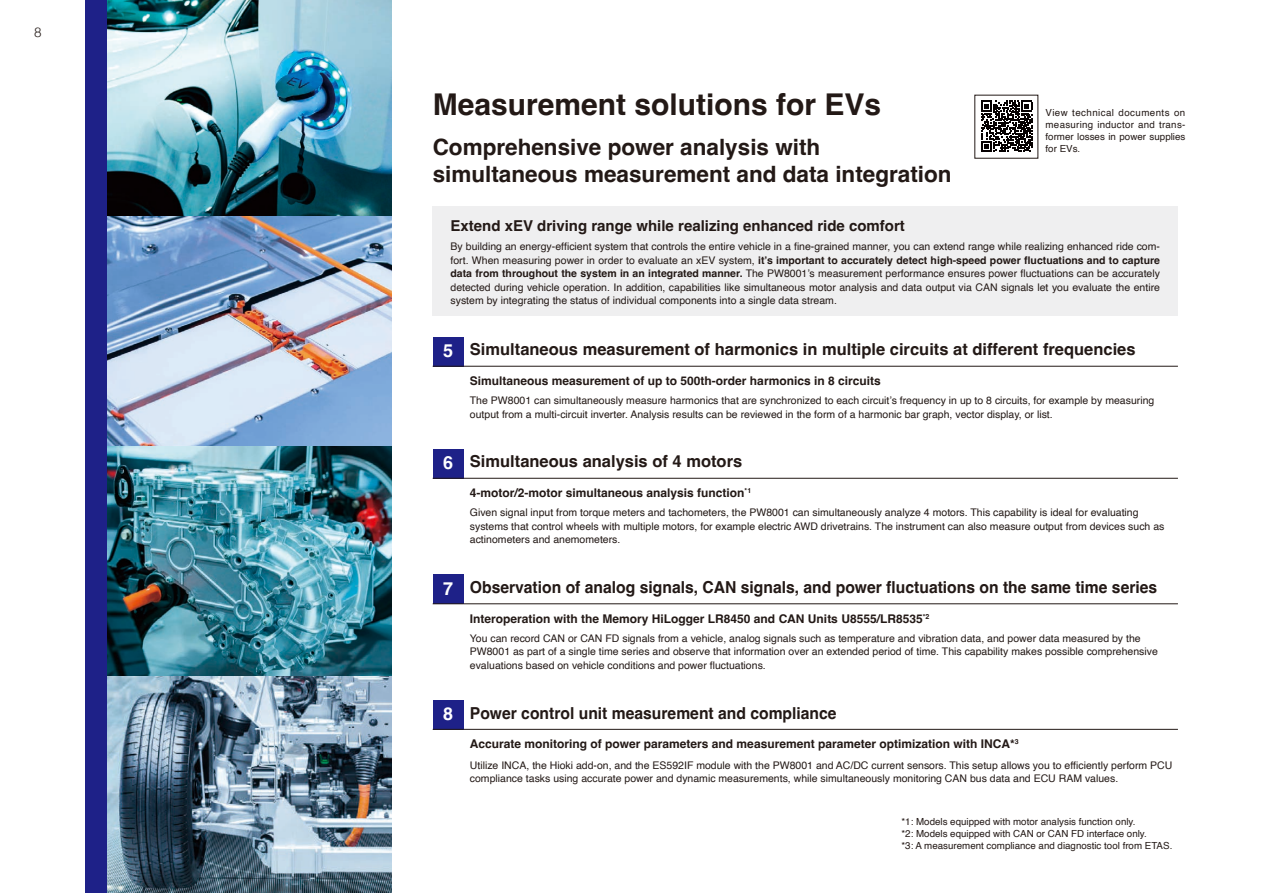
<style>
.page{position:relative;width:1263px;height:893px;background:#fff}
.page>*{position:absolute;margin:0;border:0;box-sizing:border-box;transform-origin:0 0}
.t1{font:700 30px "Helvetica";color:#231916}
.t2{font:700 22.5px/27px "Helvetica";color:#231916}
.t3{font:700 16.5px "Helvetica";color:#231916;scale:.95 1}
.t4{font:700 16.5px "Helvetica";color:#231916}
.t5{font:700 15px "Helvetica";color:#231916}
.t6{font:300 13.5px "Helvetica";color:#231916}
.t7{font:700 12px "Helvetica";color:#231916}
.t8{font:10.5px/13.5px "Helvetica";color:#231916}
.t9{font:9.75px/12px "Helvetica";color:#231916}
.s1{font-weight:700}
.s2{font-size:18px;color:#fff}
</style>
<div class="page">
<div style="left:433px;top:206px;width:745px;height:109px;background:#efeff0"></div>
<img style="left:106px;top:0;width:285px;height:217px">
<img style="left:106px;top:217px;width:285px;height:229px">
<img style="left:106px;top:446px;width:285px;height:230px">
<svg style="left:106px;top:676px;width:285px;height:217px;background:#657b90"></svg>
<div style="left:85px;top:0;width:21px;height:893px;background:#1e2188"></div>
<div style="left:433px;top:337px;width:30px;height:29px;background:#1e2188"></div>
<div style="left:433px;top:449px;width:30px;height:29px;background:#1e2188"></div>
<div style="left:433px;top:574px;width:30px;height:30px;background:#1e2188"></div>
<div style="left:433px;top:700px;width:30px;height:29px;background:#1e2188"></div>
<hr style="left:433px;top:366px;width:30px;height:1px;background:#231916">
<hr style="left:433px;top:478px;width:30px;height:1px;background:#231916">
<hr style="left:433px;top:603px;width:30px;height:1px;background:#231916">
<hr style="left:433px;top:729px;width:30px;height:1px;background:#231916">
<hr style="left:463px;top:366px;width:715px;height:1px;background:#231916">
<hr style="left:463px;top:478px;width:715px;height:1px;background:#231916">
<hr style="left:463px;top:603px;width:715px;height:1px;background:#231916">
<hr style="left:463px;top:729px;width:715px;height:1px;background:#231916">
<svg style="left:981px;top:101px;width:51px;height:51px"></svg>
<p class="t6" style="left:34px;top:21px;width:9px">8</p>
<h1 class="t1" style="left:433px;top:86px;width:450px">Measurement solutions for EVs</h1>
<h2 class="t2" style="left:433px;top:136px;width:520px">Comprehensive power analysis with simultaneous measurement and data integration</h2>
<h3 class="t5" style="left:450px;top:217px;width:456px">Extend xEV driving range while realizing enhanced ride comfort</h3>
<p class="t9" style="left:1045px;top:107px;width:141px;text-align:justify">View technical documents on measuring inductor and trans&shy;former losses in power supplies for EVs.</p>
<p class="t8" style="left:450px;top:240px;width:711px;text-align:justify">By building an energy-efficient system that controls the entire vehicle in a fine-grained manner, you can extend range while realizing enhanced ride com&shy;fort. When measuring power in order to evaluate an xEV system, <span class="s1">it’s important to accurately detect high-speed power fluctuations and to capture data from throughout the system in an integrated manner.</span> The PW8001’s measurement performance ensures power fluctuations can be accurately detected during vehicle operation. In addition, capabilities like simultaneous motor analysis and data output via CAN signals let you evaluate the entire system by integrating the status of individual components into a single data stream.</p>
<h3 class="t4" style="left:443px;top:340px;width:694px"><span class="s2">5</span> Simultaneous measurement of harmonics in multiple circuits at different frequencies</h3>
<p class="t7" style="left:470px;top:373px;width:412px">Simultaneous measurement of up to 500th-order harmonics in 8 circuits</p>
<p class="t8" style="left:470px;top:394px;width:686px">The PW8001 can simultaneously measure harmonics that are synchronized to each circuit’s frequency in up to 8 circuits, for example by measuring output from a multi-circuit inverter. Analysis results can be reviewed in the form of a harmonic bar graph, vector display, or list.</p>
<h3 class="t4" style="left:443px;top:452px;width:301px"><span class="s2">6</span> Simultaneous analysis of 4 motors</h3>
<p class="t7" style="left:470px;top:486px;width:283px">4-motor/2-motor simultaneous analysis function<sup>*1</sup></p>
<p class="t8" style="left:470px;top:506px;width:696px">Given signal input from torque meters and tachometers, the PW8001 can simultaneously analyze 4 motors. This capability is ideal for evaluating systems that control wheels with multiple motors, for example electric AWD drivetrains. The instrument can also measure output from devices such as actinometers and anemometers.</p>
<h3 class="t3" style="left:443px;top:577px;width:753px"><span class="s2">7</span> Observation of analog signals, CAN signals, and power fluctuations on the same time series</h3>
<p class="t7" style="left:470px;top:611px;width:461px">Interoperation with the Memory HiLogger LR8450 and CAN Units U8555/LR8535<sup>*2</sup></p>
<p class="t8" style="left:470px;top:632px;width:689px">You can record CAN or CAN FD signals from a vehicle, analog signals such as temperature and vibration data, and power data measured by the<br>PW8001 as part of a single time series and observe that information over an extended period of time. This capability makes possible comprehensive evaluations based on vehicle conditions and power fluctuations.</p>
<h3 class="t3" style="left:443px;top:703px;width:416px"><span class="s2">8</span> Power control unit measurement and compliance</h3>
<p class="t7" style="left:470px;top:737px;width:550px">Accurate monitoring of power parameters and measurement parameter optimization with INCA*<sup>3</sup></p>
<p class="t8" style="left:470px;top:759px;width:704px">Utilize INCA, the Hioki add-on, and the ES592IF module with the PW8001 and AC/DC current sensors. This setup allows you to efficiently perform PCU compliance tasks using accurate power and dynamic measurements, while simultaneously monitoring CAN bus data and ECU RAM values.</p>
<p class="t9" style="left:901px;top:816px;width:272px">*1: Models equipped with motor analysis function only.<br>*2: Models equipped with CAN or CAN FD interface only.<br>*3: A measurement compliance and diagnostic tool from ETAS.</p>
</div>
